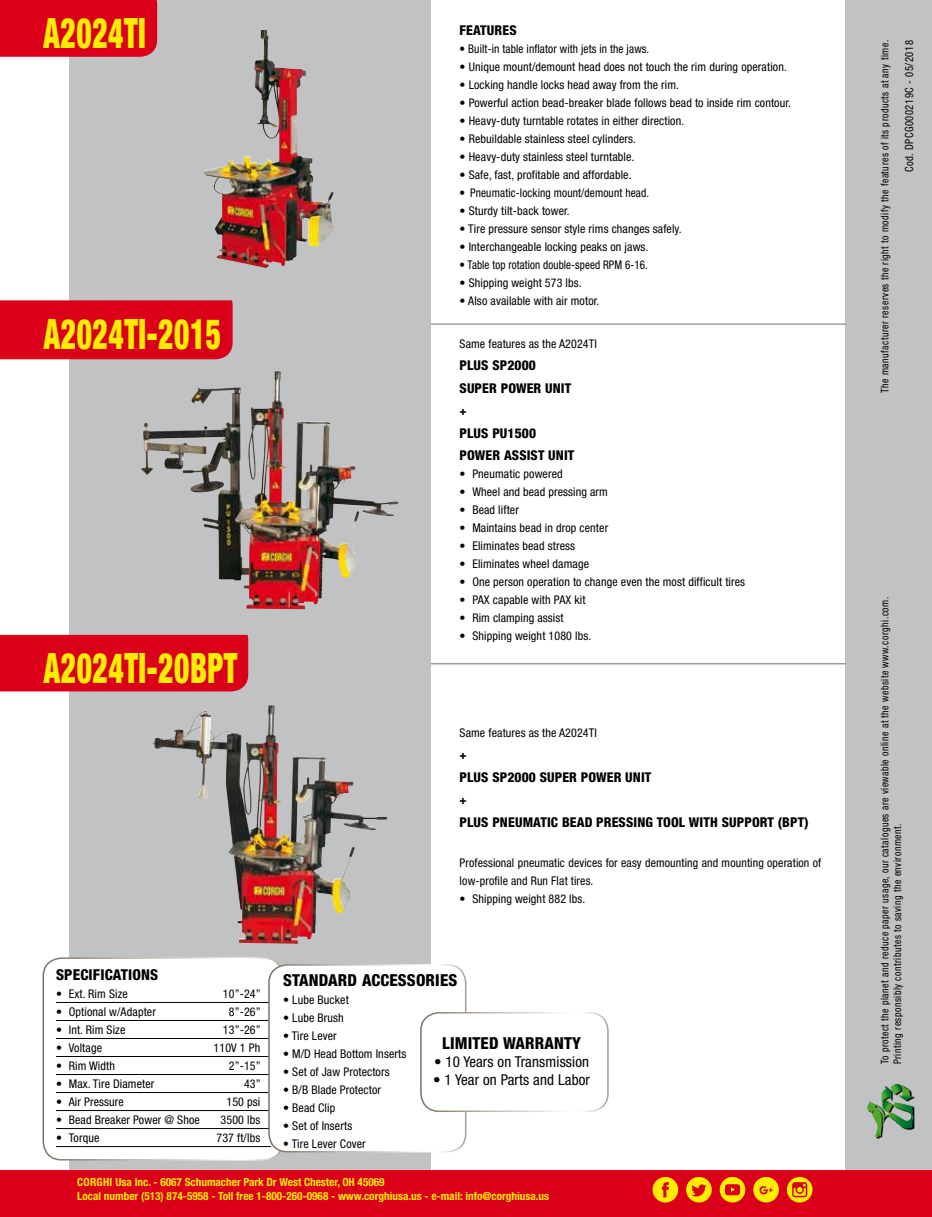
<style>
.page{position:relative;width:932px;height:1217px;background:#fff}
.page>*{position:absolute;margin:0;border:0;box-sizing:border-box;transform-origin:0 0}
.t1{font:900 condensed 42px "Helvetica Neue LT Std";letter-spacing:.02em;color:#ffed00;scale:.7 1}
.t2{font:800 condensed 16.5px "Helvetica Neue LT Std";letter-spacing:.01em;color:#000}
.t3{font:condensed 15px "Helvetica Neue LT Std";letter-spacing:.01em;color:#000}
.t4{font:800 condensed 15px "Helvetica Neue LT Std";color:#000}
.t5{font:800 condensed 13.5px/22.5px "Helvetica Neue LT Std";letter-spacing:.01em;color:#000}
.t6{font:condensed 12px/18px "Helvetica Neue LT Std";letter-spacing:.01em;color:#000}
.t7{font:condensed 12px "Helvetica Neue LT Std";letter-spacing:.01em;color:#000;scale:.95 1}
.t8{font:condensed 12px "Helvetica Neue LT Std";letter-spacing:.01em;color:#000;scale:.92 1}
.t9{font:800 condensed 12px "Helvetica Neue LT Std";color:#000}
.t10{font:700 condensed 11.25px/13.5px "Helvetica Neue LT Std";color:#ffed00}
.t11{font:condensed 11.25px "Helvetica Neue LT Std";letter-spacing:.05em;color:#000;scale:.93 1}
.t12{font:condensed 10.5px/12.6px "Helvetica Neue LT Std";letter-spacing:.05em;color:#000;scale:.93 1}
</style>
<div class="page">
<div style="left:844px;top:0;width:87px;height:1197px;background:#c0c2c3"></div>
<svg style="left:69px;top:0;width:361px;height:1170px;background:#b9b1b0"></svg>
<div style="left:0;top:1170px;width:931px;height:46px;background:#da001a"></div>
<hr style="left:431px;top:662px;width:415px;height:2px;background:#9c9e9f">
<hr style="left:431px;top:323px;width:415px;height:2px;background:#9c9e9f">
<img style="left:144px;top:371px;width:133px;height:136px">
<img style="left:162px;top:705px;width:109px;height:129px">
<svg style="left:875px;top:1096px;width:39px;height:42px"></svg>
<svg style="left:867px;top:1083px;width:45px;height:53px"></svg>
<img style="left:204px;top:30px;width:75px;height:164px">
<div style="left:43px;top:957px;width:239px;height:202px;background:#fff;border-radius:18px"></div>
<div style="left:43px;top:957px;width:240px;height:203px;border:2px solid #fff;border-radius:18px"></div>
<hr style="left:56px;top:1001px;width:215px;height:1px;background:#000">
<hr style="left:56px;top:1019px;width:215px;height:1px;background:#000">
<hr style="left:56px;top:1037px;width:215px;height:1px;background:#000">
<hr style="left:56px;top:1055px;width:215px;height:1px;background:#000">
<hr style="left:56px;top:1073px;width:215px;height:1px;background:#000">
<hr style="left:56px;top:1091px;width:215px;height:1px;background:#000">
<hr style="left:56px;top:1109px;width:215px;height:1px;background:#000">
<hr style="left:56px;top:1127px;width:215px;height:1px;background:#000">
<hr style="left:56px;top:1145px;width:215px;height:1px;background:#000">
<div style="left:269px;top:964px;width:196px;height:187px;background:#fff;border-radius:18px"></div>
<div style="left:268px;top:963px;width:198px;height:189px;border:2px solid #fff;border-radius:18px"></div>
<div style="left:421px;top:1012px;width:186px;height:98px;background:#fff;border-radius:18px"></div>
<div style="left:420px;top:1011px;width:188px;height:100px;border:2px solid #fff;border-radius:18px"></div>
<div style="left:0;top:0;width:157px;height:57px;background:#da001a"></div>
<div style="left:0;top:300px;width:232px;height:59px;background:#da001a"></div>
<div style="left:0;top:634px;width:248px;height:57px;background:#da001a"></div>
<div style="left:652px;top:1176px;width:26px;height:26px;background:#ffed00;border-radius:50%"></div>
<svg style="left:661px;top:1182px;width:7px;height:14px"></svg>
<div style="left:753px;top:1176px;width:25px;height:26px;background:#ffed00;border-radius:50%"></div>
<svg style="left:759px;top:1186px;width:13px;height:8px"></svg>
<svg style="left:719px;top:1176px;width:26px;height:26px"></svg>
<svg style="left:724px;top:1183px;width:15px;height:11px"></svg>
<svg style="left:786px;top:1176px;width:26px;height:26px"></svg>
<svg style="left:791px;top:1181px;width:16px;height:15px"></svg>
<div style="left:686px;top:1176px;width:25px;height:26px;background:#ffed00;border-radius:50%"></div>
<svg style="left:691px;top:1184px;width:15px;height:12px"></svg>
<h1 class="t1" style="left:44px;top:7px;width:148px">A2024TI</h1>
<h1 class="t1" style="left:44px;top:308px;width:255px">A2024TI-2015</h1>
<h1 class="t1" style="left:44px;top:642px;width:278px">A2024TI-20BPT</h1>
<p class="t5" style="left:459px;top:19px;width:8px">FEATURES</p>
<p class="t7" style="left:459px;top:42px;width:201px">• Built-in table inflator with jets in the jaws.</p>
<p class="t6" style="left:459px;top:58px;width:329px">• Unique mount/demount head does not touch the rim during operation.</p>
<p class="t6" style="left:459px;top:76px;width:221px">• Locking handle locks head away from the rim.</p>
<p class="t6" style="left:459px;top:94px;width:333px">• Powerful action bead-breaker blade follows bead to inside rim contour.</p>
<p class="t6" style="left:459px;top:112px;width:226px">• Heavy-duty turntable rotates in either direction.</p>
<p class="t6" style="left:459px;top:130px;width:178px">• Rebuildable stainless steel cylinders.</p>
<p class="t6" style="left:459px;top:148px;width:176px">• Heavy-duty stainless steel turntable.</p>
<p class="t6" style="left:459px;top:166px;width:173px">• Safe, fast, profitable and affordable.</p>
<p class="t7" style="left:459px;top:186px;width:201px">• Pneumatic-locking mount/demount head.</p>
<p class="t6" style="left:459px;top:202px;width:112px">• Sturdy tilt-back tower.</p>
<p class="t6" style="left:459px;top:220px;width:224px">• Tire pressure sensor style rims changes safely.</p>
<p class="t6" style="left:459px;top:238px;width:190px">• Interchangeable locking peaks on jaws.</p>
<p class="t8" style="left:459px;top:258px;width:206px">• Table top rotation double-speed RPM 6-16.</p>
<p class="t6" style="left:459px;top:274px;width:124px">• Shipping weight 573 lbs.</p>
<p class="t6" style="left:459px;top:292px;width:141px">• Also available with air motor.</p>
<p class="t6" style="left:459px;top:334px;width:139px">Same features as the A2024TI</p>
<p class="t5" style="left:459px;top:354px;width:113px">PLUS SP2000<br>SUPER POWER UNIT</p>
<p class="t9" style="left:459px;top:403px;width:9px">+</p>
<p class="t5" style="left:459px;top:421px;width:116px">PLUS PU1500<br>POWER ASSIST UNIT</p>
<p class="t6" style="left:459px;top:465px;width:105px">• Pneumatic powered</p>
<p class="t6" style="left:459px;top:483px;width:150px">• Wheel and bead pressing arm</p>
<p class="t6" style="left:459px;top:501px;width:61px">• Bead lifter</p>
<p class="t6" style="left:459px;top:519px;width:150px">• Maintains bead in drop center</p>
<p class="t6" style="left:459px;top:537px;width:117px">• Eliminates bead stress</p>
<p class="t6" style="left:459px;top:555px;width:131px">• Eliminates wheel damage</p>
<p class="t6" style="left:459px;top:573px;width:287px">• One person operation to change even the most difficult tires</p>
<p class="t6" style="left:459px;top:591px;width:127px">• PAX capable with PAX kit</p>
<p class="t6" style="left:459px;top:609px;width:105px">• Rim clamping assist</p>
<p class="t6" style="left:459px;top:627px;width:133px">• Shipping weight 1080 lbs.</p>
<p class="t6" style="left:459px;top:723px;width:139px">Same features as the A2024TI</p>
<p class="t9" style="left:459px;top:747px;width:9px">+</p>
<p class="t5" style="left:459px;top:765px;width:193px">PLUS SP2000 SUPER POWER UNIT</p>
<p class="t9" style="left:459px;top:792px;width:9px">+</p>
<p class="t5" style="left:459px;top:810px;width:350px">PLUS PNEUMATIC BEAD PRESSING TOOL WITH SUPPORT (BPT)</p>
<p class="t6" style="left:459px;top:853px;width:363px">Professional pneumatic devices for easy demounting and mounting operation of low-profile and Run Flat tires.</p>
<p class="t6" style="left:459px;top:889px;width:127px">• Shipping weight 882 lbs.</p>
<p class="t4" style="left:56px;top:964px;width:9px">SPECI</p>
<p class="t4" style="left:93px;top:964px;width:16px">FICATIONS</p>
<p class="t6" style="left:56px;top:984px;width:73px">• Ext. Rim Size</p>
<p class="t6" style="left:223px;top:984px;width:39px">10”-24”</p>
<p class="t6" style="left:56px;top:1002px;width:101px">• Optional w/Adapter</p>
<p class="t6" style="left:229px;top:1002px;width:33px">8”-26”</p>
<p class="t6" style="left:56px;top:1020px;width:71px">• Int. Rim Size</p>
<p class="t6" style="left:223px;top:1020px;width:39px">13”-26”</p>
<p class="t6" style="left:56px;top:1038px;width:48px">• Voltage</p>
<p class="t6" style="left:213px;top:1038px;width:48px">110V 1 Ph</p>
<p class="t6" style="left:56px;top:1056px;width:60px">• Rim Width</p>
<p class="t6" style="left:229px;top:1056px;width:33px">2”-15”</p>
<p class="t6" style="left:56px;top:1074px;width:100px">• Max. Tire Diameter</p>
<p class="t6" style="left:244px;top:1074px;width:18px">43”</p>
<p class="t6" style="left:56px;top:1092px;width:69px">• Air Pressure</p>
<p class="t6" style="left:226px;top:1092px;width:35px">150 psi</p>
<p class="t6" style="left:56px;top:1110px;width:145px">• Bead Breaker Power @ Shoe</p>
<p class="t6" style="left:220px;top:1110px;width:41px">3500 lbs</p>
<p class="t6" style="left:56px;top:1128px;width:45px">• Torque</p>
<p class="t6" style="left:216px;top:1128px;width:45px">737 ft/lbs</p>
<h2 class="t2" style="left:283px;top:969px;width:10px">STAN</h2>
<h2 class="t2" style="left:319px;top:969px;width:53px">DARD ACCESSORIES</h2>
<p class="t6" style="left:283px;top:989px;width:67px">• Lube Bucket</p>
<p class="t6" style="left:283px;top:1007px;width:62px">• Lube Brush</p>
<p class="t6" style="left:283px;top:1025px;width:55px">• Tire Lever</p>
<p class="t6" style="left:283px;top:1043px;width:125px">• M/D Head Bottom Inserts</p>
<p class="t6" style="left:283px;top:1061px;width:108px">• Set of Jaw Protectors</p>
<p class="t6" style="left:283px;top:1079px;width:99px">• B/B Blade Protector</p>
<p class="t6" style="left:283px;top:1097px;width:54px">• Bead Clip</p>
<p class="t6" style="left:283px;top:1115px;width:71px">• Set of Inserts</p>
<p class="t7" style="left:283px;top:1136px;width:88px">• Tire Lever Cover</p>
<h2 class="t2" style="left:442px;top:1032px;width:140px">LIMITED WARRANTY</h2>
<p class="t3" style="left:434px;top:1052px;width:156px">• 10 Years on Transmission</p>
<p class="t3" style="left:433px;top:1070px;width:158px">• 1 Year on Parts and Labor</p>
<p class="t10" style="left:77px;top:1175px;width:473px">CORGHI Usa Inc. - 6067 Schumacher Park Dr West Chester, OH 45069<br>Local number (513) 874-5958 - Toll free 1-800-260-0968 - www.corghiusa.us - e-mail: info@corghiusa.us</p>
<p class="t12" style="left:878px;top:393px;width:381px;rotate:-90deg">The manufacturer reserves the right to modify the features of its products at any time.</p>
<p class="t11" style="left:902px;top:172px;width:143px;rotate:-90deg">Cod. DPCG000219C - 05/2018</p>
<p class="t12" style="left:878px;top:1063px;width:503px;rotate:-90deg">To protect the planet and reduce paper usage, our catalogues are viewable online at the website www.corghi.com.<br>Printing responsibly contributes to saving the environment.</p>
</div>
